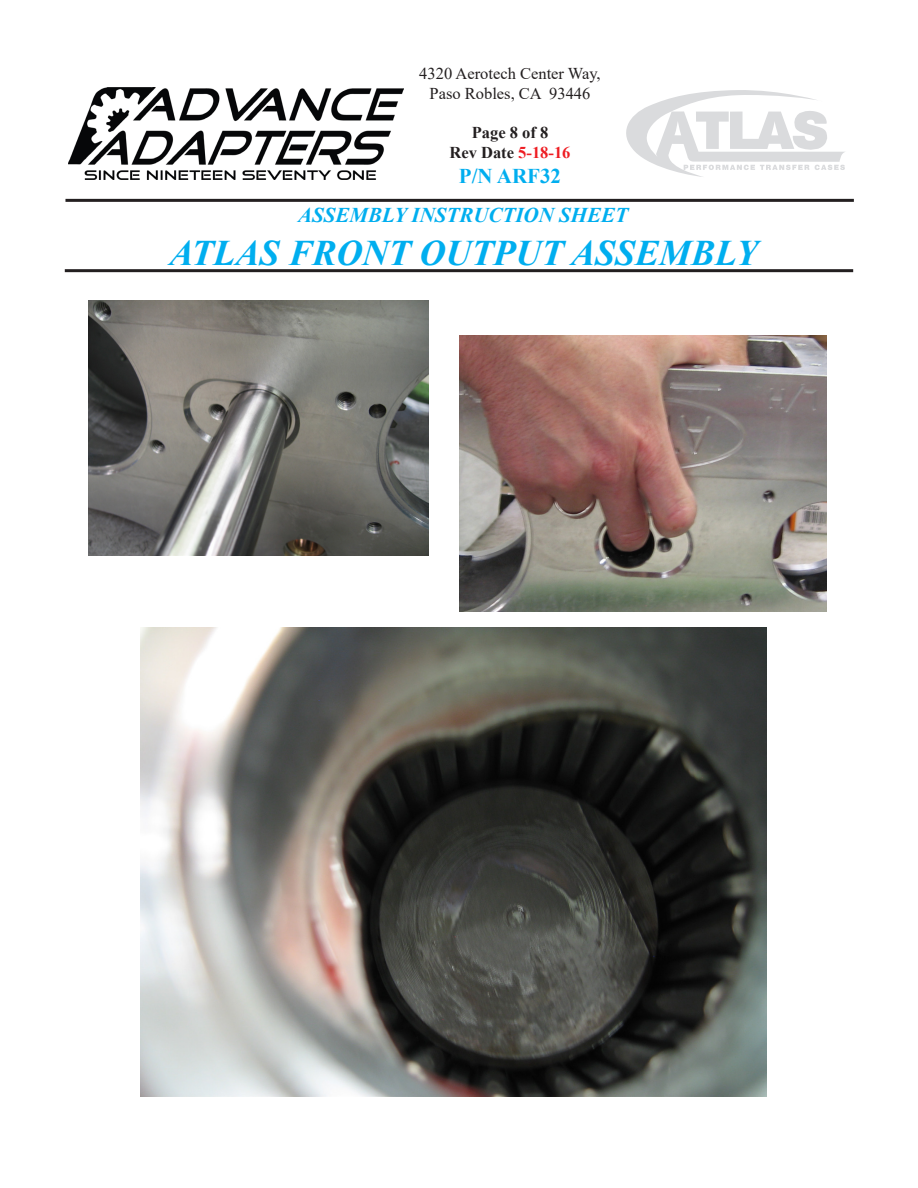
<style>
.page{position:relative;width:918px;height:1188px;background:#fff}
.page>*{position:absolute;margin:0;border:0;box-sizing:border-box;transform-origin:0 0}
.t1{font:italic 700 36px "Times New Roman";color:#00aeef}
.t2{font:italic 700 21px "Times New Roman";color:#00aeef}
.t3{font:700 21px "Times New Roman";color:#00aeef}
.t4{font:16.5px/19.8px "Times New Roman";color:#231f20;text-align:center}
.t5{font:700 16.5px "Times New Roman";color:#231f20}
.s1{color:#ee1d23}
</style>
<div class="page">
<hr style="left:65px;top:269px;width:788px;height:3px;background:#231f20">
<img style="left:459px;top:335px;width:368px;height:276px">
<img style="left:141px;top:628px;width:625px;height:469px">
<img style="left:89px;top:300px;width:340px;height:255px">
<hr style="left:65px;top:199px;width:789px;height:3px;background:#231f20">
<img style="left:68px;top:87px;width:336px;height:92px">
<svg style="left:626px;top:90px;width:219px;height:87px"></svg>
<p class="t4" style="left:419px;top:63px;width:183px">4320 Aerotech Center Way,<br>Paso Robles, CA 93446</p>
<p class="t5" style="left:472px;top:121px;width:78px">Page 8 of 8</p>
<p class="t5" style="left:450px;top:141px;width:122px">Rev Date <span class="s1">5-18-16</span></p>
<p class="t3" style="left:459px;top:161px;width:104px">P/N ARF32</p>
<p class="t2" style="left:298px;top:201px;width:331px">ASSEMBLY INSTRUCTION SHEET</p>
<p class="t1" style="left:170px;top:228px;width:590px">ATLAS FRONT OUTPUT ASSEMBLY</p>
</div>
